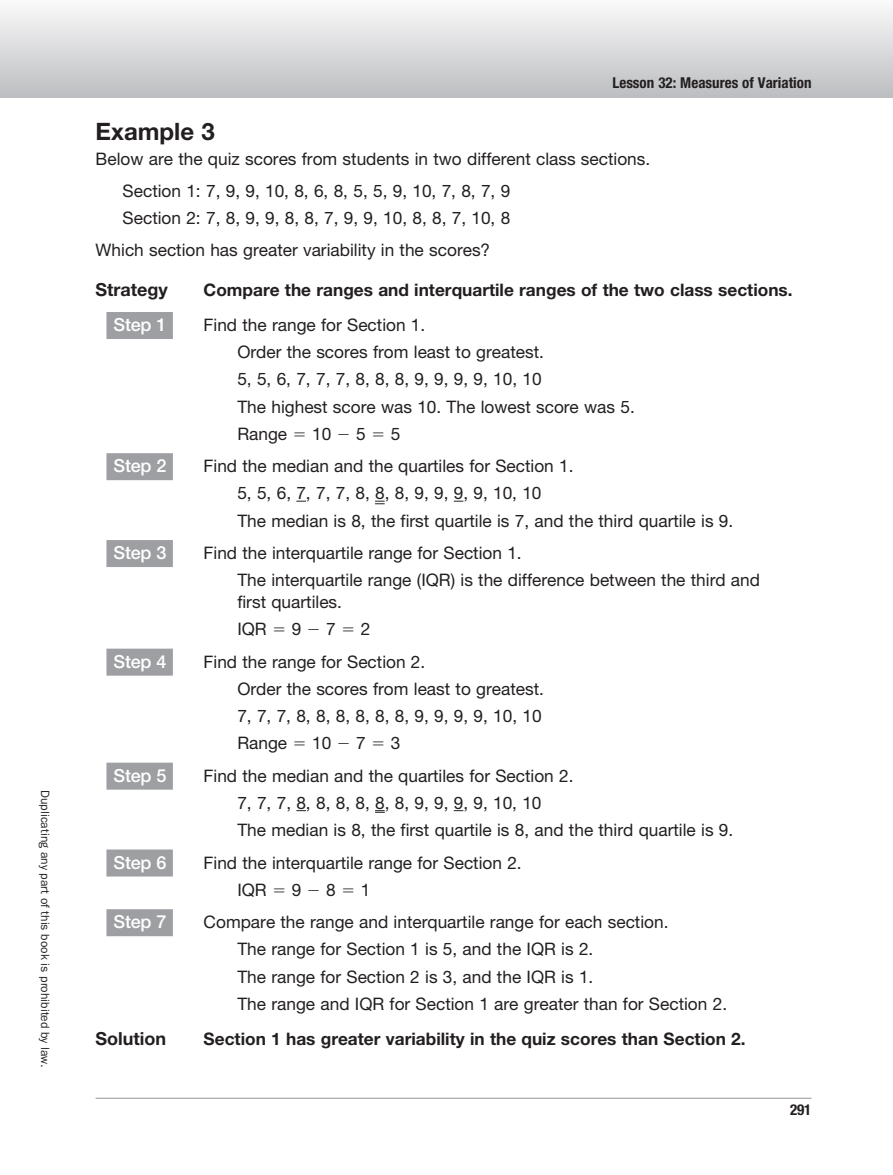
<style>
.page{position:relative;width:893px;height:1175px;background:#fff}
.page>*{position:absolute;margin:0;border:0;box-sizing:border-box;transform-origin:0 0}
.t1{font:700 24px "Helvetica Neue LT Std";color:#231f20}
.t2{font:500 18px "Helvetica Neue LT Std";letter-spacing:-.015em;color:#fff}
.t3{font:700 18px "Helvetica Neue LT Std";color:#231f20}
.t4{font:17.25px/27.2px "Helvetica Neue LT Std";color:#231f20}
.t5{font:700 17.25px "Helvetica Neue LT Std";color:#231f20}
.t6{font:700 condensed 15px "Helvetica Neue LT Std";color:#231f20}
.t7{font:12px "ITC Franklin Gothic Std";color:#231f20}
</style>
<div class="page">
<hr style="left:0;top:0;width:1px;height:97px;background:#bcbdc0">
<hr style="left:96px;top:1098px;width:715px;height:1px;background:#939598">
<div style="left:1px;top:0;width:891px;height:97px;background:linear-gradient(to bottom,#fafafb,#bdbec1)"></div>
<div style="left:106px;top:312px;width:67px;height:27px;background:#9d9fa2"></div>
<div style="left:106px;top:453px;width:67px;height:27px;background:#9d9fa2"></div>
<svg style="left:375px;top:501px;width:9px;height:3px"></svg>
<div style="left:106px;top:540px;width:67px;height:27px;background:#9d9fa2"></div>
<div style="left:106px;top:649px;width:67px;height:27px;background:#9d9fa2"></div>
<div style="left:106px;top:763px;width:67px;height:27px;background:#9d9fa2"></div>
<svg style="left:375px;top:810px;width:10px;height:3px"></svg>
<div style="left:106px;top:849px;width:67px;height:27px;background:#9d9fa2"></div>
<div style="left:106px;top:909px;width:67px;height:27px;background:#9d9fa2"></div>
<p class="t7" style="left:52px;top:790px;width:279px;rotate:90deg">Duplicating any part of this book is prohibited by law.</p>
<p class="t6" style="left:612px;top:74px;width:200px">Lesson 32: Measures of Variation</p>
<h1 class="t1" style="left:96px;top:116px;width:121px">Example 3</h1>
<p class="t4" style="left:123px;top:142px;width:526px;line-height:32.5px;text-indent:-27px">Below are the quiz scores from students in two different class sections.<br>Section 1: 7, 9, 9, 10, 8, 6, 8, 5, 5, 9, 10, 7, 8, 7, 9</p>
<p class="t4" style="left:96px;top:201px;width:416px;line-height:32.5px;text-indent:27px">Section 2: 7, 8, 9, 9, 8, 8, 7, 9, 9, 10, 8, 8, 7, 10, 8<br>Which section has greater variability in the scores?</p>
<p class="t3" style="left:96px;top:279px;width:74px">Strategy</p>
<p class="t5" style="left:204px;top:280px;width:590px">Compare the ranges and interquartile ranges of the two class sections.</p>
<p class="t2" style="left:114px;top:314px;width:54px">Step 1</p>
<p class="t4" style="left:237px;top:311px;width:396px;text-indent:-34px">Find the range for Section 1.<br>Order the scores from least to greatest.<br>5, 5, 6, 7, 7, 7, 8, 8, 8, 9, 9, 9, 9, 10, 10<br>The highest score was 10. The lowest score was 5.<br>Range</p>
<p class="t4" style="left:312px;top:420px;width:21px">10</p>
<p class="t4" style="left:356px;top:420px;width:11px">5</p>
<p class="t4" style="left:391px;top:420px;width:11px">5</p>
<p class="t2" style="left:114px;top:455px;width:54px">Step 2</p>
<p class="t4" style="left:237px;top:452px;width:494px;text-indent:-34px">Find the median and the quartiles for Section 1.<br>5, 5, 6, 7, 7, 7, 8, 8, 8, 9, 9, 9, 9, 10, 10<br>The median is 8, the first quartile is 7, and the third quartile is 9.</p>
<p class="t2" style="left:114px;top:542px;width:54px">Step 3</p>
<p class="t4" style="left:237px;top:539px;width:524px;text-indent:-34px">Find the interquartile range for Section 1.<br>The interquartile range (IQR) is the difference between the third and</p>
<p class="t4" style="left:237px;top:588px;width:103px">first quartiles.<br>IQR</p>
<p class="t4" style="left:292px;top:615px;width:11px">9</p>
<p class="t4" style="left:326px;top:615px;width:11px">7</p>
<p class="t4" style="left:361px;top:615px;width:11px">2</p>
<p class="t2" style="left:114px;top:651px;width:54px">Step 4</p>
<p class="t4" style="left:237px;top:648px;width:306px;text-indent:-34px">Find the range for Section 2.<br>Order the scores from least to greatest.<br>7, 7, 7, 8, 8, 8, 8, 8, 8, 9, 9, 9, 9, 10, 10<br>Range</p>
<p class="t4" style="left:312px;top:729px;width:21px">10</p>
<p class="t4" style="left:356px;top:729px;width:11px">7</p>
<p class="t4" style="left:391px;top:729px;width:11px">3</p>
<p class="t2" style="left:114px;top:765px;width:54px">Step 5</p>
<p class="t4" style="left:237px;top:762px;width:494px;text-indent:-34px">Find the median and the quartiles for Section 2.<br>7, 7, 7, 8, 8, 8, 8, 8, 8, 9, 9, 9, 9, 10, 10<br>The median is 8, the first quartile is 8, and the third quartile is 9.</p>
<p class="t2" style="left:114px;top:851px;width:54px">Step 6</p>
<p class="t4" style="left:237px;top:849px;width:283px;text-indent:-34px">Find the interquartile range for Section 2.<br>IQR</p>
<p class="t4" style="left:292px;top:876px;width:11px">9</p>
<p class="t4" style="left:326px;top:876px;width:11px">8</p>
<p class="t4" style="left:361px;top:876px;width:11px">1</p>
<p class="t2" style="left:114px;top:911px;width:54px">Step 7</p>
<p class="t4" style="left:237px;top:908px;width:488px;text-indent:-34px">Compare the range and interquartile range for each section.<br>The range for Section 1 is 5, and the IQR is 2.<br>The range for Section 2 is 3, and the IQR is 1.<br>The range and IQR for Section 1 are greater than for Section 2.</p>
<p class="t3" style="left:96px;top:1027px;width:72px">Solution</p>
<p class="t5" style="left:204px;top:1028px;width:543px">Section 1 has greater variability in the quiz scores than Section 2.</p>
<p class="t6" style="left:790px;top:1100px;width:23px">291</p>
</div>
